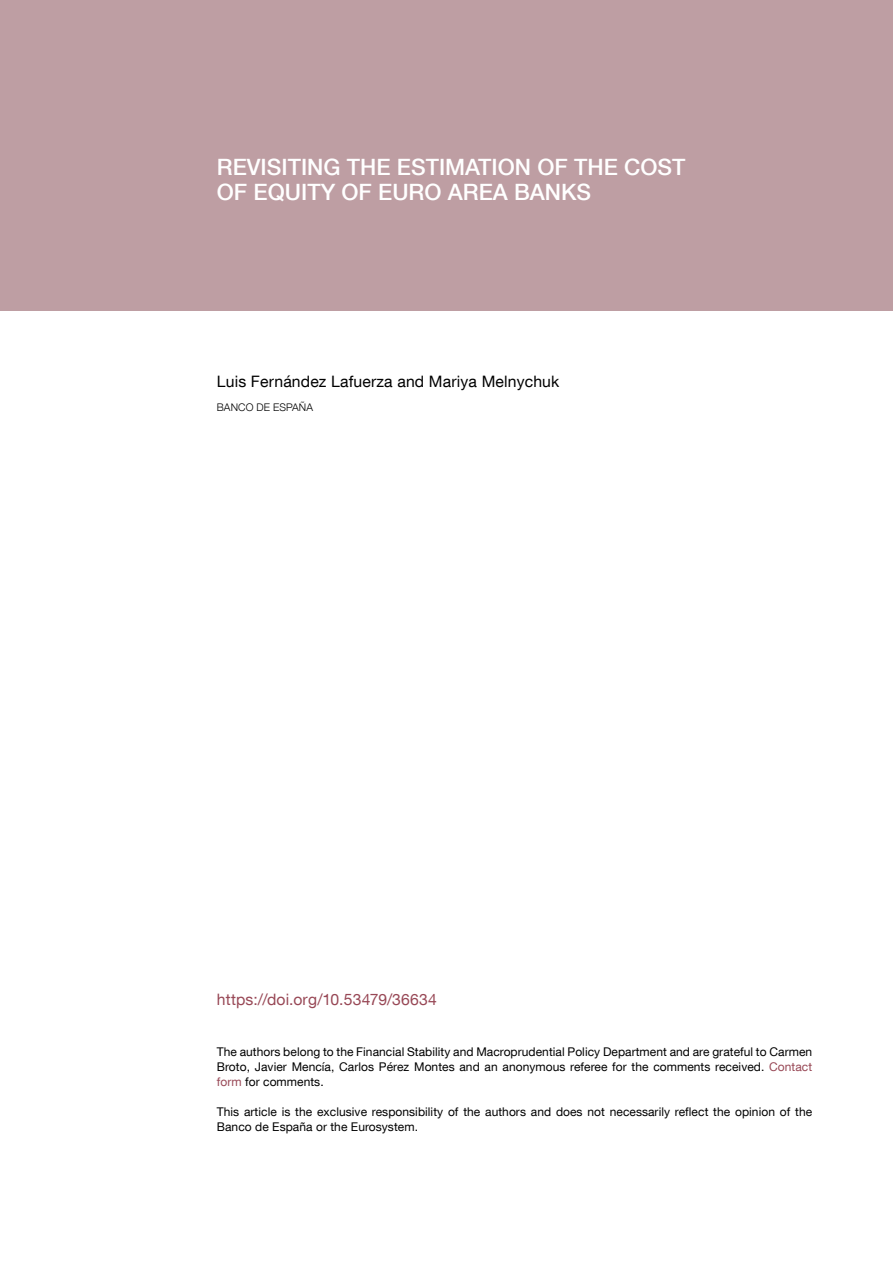
<style>
.page{position:relative;width:893px;height:1263px;background:#fff}
.page>*{position:absolute;margin:0;border:0;box-sizing:border-box;transform-origin:0 0}
.Título_artículo_portadilla{font:500 22.5px/25.5px "Bd E Neue Helvetica";color:#fff}
.Portadilla_Autor{font:15.75px "Bd E Neue Helvetica";letter-spacing:.01em;color:#000}
.Texto_artículo{font:15.75px "Bd E Neue Helvetica";letter-spacing:.01em;color:#984856}
.Portadilla_citas{font:12px/15px "Bd E Neue Helvetica";letter-spacing:.005em;color:#000;text-align:justify}
.Portadilla_Institución{font:300 10.5px "Bd E Neue Helvetica";letter-spacing:.01em;color:#000}
.s1{color:#984856}
</style>
<div class="page">
<div style="left:0;top:0;width:893px;height:310px;background:#be9ea3"></div>
<h2 class="Título_artículo_portadilla" style="left:217px;top:154px;width:470px">REVISITING THE ESTIMATION OF THE COST<br>OF EQUITY OF EURO AREA BANKS</h2>
<p class="Portadilla_Autor" style="left:217px;top:371px;width:344px">Luis Fernández Lafuerza and Mariya Melnychuk</p>
<p class="Portadilla_Institución" style="left:217px;top:400px;width:98px">BANCO DE ESPAÑA</p>
<p class="Texto_artículo" style="left:217px;top:990px;width:222px">https://doi.org/10.53479/36634</p>
<p class="Portadilla_citas" style="left:217px;top:1044px;width:597px">The authors belong to the Financial Stability and Macroprudential Policy Department and are grateful to Carmen Broto, Javier Mencía, Carlos Pérez Montes and an anonymous referee for the comments received. <span class="s1">Contact form</span> for comments.</p>
<p class="Portadilla_citas" style="left:217px;top:1104px;width:597px">This article is the exclusive responsibility of the authors and does not necessarily reflect the opinion of the<br>Banco de España or the Eurosystem.</p>
</div>
